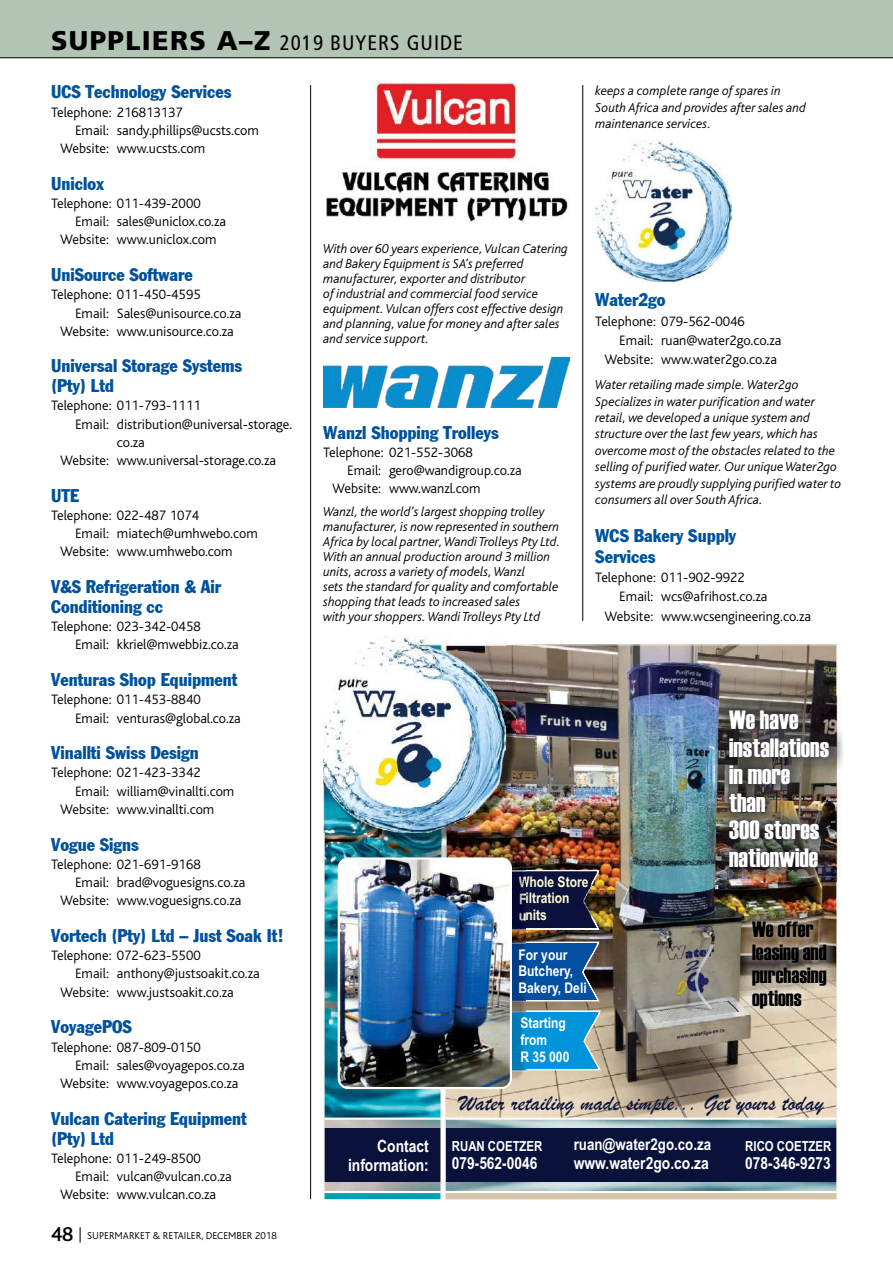
<style>
.page{position:relative;width:893px;height:1263px;background:#fff}
.page>*{position:absolute;margin:0;border:0;box-sizing:border-box;transform-origin:0 0}
.t1{font:900 27px "Frutiger";color:#000}
.t2{font:26.55px/27.6px "Haettenschweiler";color:#fff}
.t3{font:23.55px "Brush Script";color:#0a123c}
.t4{font:22.05px/23px "Haettenschweiler";color:#000001}
.t5{font:condensed 21px "Frutiger";letter-spacing:.05em;color:#000}
.t6{font:18px/19.6px "Franklin Gothic Condensed";color:#00529c}
.t7{font:700 16.95px/19.4px "Arial Narrow";color:#fff;text-align:right}
.t8{font:700 16.65px "Arial Narrow";color:#fff}
.t9{font:700 16.2px "Arial Narrow";color:#fff}
.t10{font:700 14.7px/16.8px "Arial Narrow";color:#fff}
.t11{font:700 14.7px/16.8px "Arial Narrow";color:#fffcd5}
.t12{font:300 14.25px/18.1px "Bliss";color:#000}
.t13{font:700 13.95px "Arial Narrow";color:#fff}
.t14{font:italic 300 13.5px/15px "Bliss";color:#000}
.t15{font:300 10.5px "Bliss";color:#000}
.s1{font-weight:900;font-stretch:normal;font-size:27px}
.s2{font-weight:500;font-size:21px}
.s3{font-size:15px}
</style>
<div class="page">
<hr style="left:310px;top:85px;width:1px;height:1114px;background:#000">
<hr style="left:582px;top:85px;width:1px;height:536px;background:#000">
<div style="left:0;top:0;width:893px;height:57px;background:#b2c4b4"></div>
<hr style="left:0;top:57px;width:893px;height:1px;background:#000">
<img style="left:447px;top:646px;width:388px;height:471px">
<img style="left:326px;top:844px;width:113px;height:354px">
<svg style="left:326px;top:1117px;width:511px;height:76px;background:#3b4765"></svg>
<img style="left:714px;top:696px;width:129px;height:186px">
<svg style="left:525px;top:868px;width:74px;height:61px"></svg>
<svg style="left:525px;top:942px;width:74px;height:59px;background:#17569b"></svg>
<img style="left:525px;top:872px;width:66px;height:51px">
<img style="left:737px;top:911px;width:101px;height:105px">
<svg style="left:525px;top:1011px;width:76px;height:59px;background:#4ba8cf"></svg>
<img style="left:344px;top:842px;width:181px;height:238px">
<img style="left:339px;top:858px;width:172px;height:230px">
<div style="left:338px;top:857px;width:174px;height:232px;border:2px solid #fff;border-radius:9px"></div>
<img style="left:517px;top:1014px;width:55px;height:51px">
<img style="left:323px;top:643px;width:192px;height:201px">
<img style="left:323px;top:636px;width:182px;height:196px">
<img style="left:326px;top:81px;width:244px;height:142px">
<img style="left:323px;top:357px;width:247px;height:51px">
<img style="left:595px;top:140px;width:136px;height:141px">
<h1 class="t1" style="left:51px;top:24px;width:18px">SUPPLIERS</h1>
<h3 class="t5" style="left:217px;top:31px;width:248px"><span class="s1">A–Z</span> 2019 BUYERS GUIDE</h3>
<p class="t6" style="left:51px;top:82px;width:182px">UCS Technology Services</p>
<p class="t12" style="left:51px;top:103px;width:133px">Telephone: 216813137</p>
<p class="t12" style="left:75px;top:121px;width:185px">Email: sandy.phillips@ucsts.com</p>
<p class="t12" style="left:60px;top:139px;width:146px">Website: www.ucsts.com</p>
<p class="t6" style="left:51px;top:173px;width:54px">Uniclox</p>
<p class="t12" style="left:51px;top:194px;width:151px">Telephone: 011-439-2000</p>
<p class="t12" style="left:75px;top:213px;width:152px">Email: sales@uniclox.co.za</p>
<p class="t12" style="left:60px;top:231px;width:158px">Website: www.uniclox.com</p>
<p class="t6" style="left:51px;top:265px;width:143px">UniSource Software</p>
<p class="t12" style="left:51px;top:286px;width:151px">Telephone: 011-450-4595</p>
<p class="t12" style="left:75px;top:304px;width:168px">Email: Sales@unisource.co.za</p>
<p class="t12" style="left:60px;top:322px;width:175px">Website: www.unisource.co.za</p>
<p class="t6" style="left:51px;top:356px;width:192px">Universal Storage Systems (Pty) Ltd</p>
<p class="t12" style="left:51px;top:397px;width:151px">Telephone: 011-793-1111</p>
<p class="t12" style="left:75px;top:415px;width:219px">Email: distribution@universal-storage.</p>
<p class="t12" style="left:117px;top:433px;width:29px">co.za</p>
<p class="t12" style="left:60px;top:452px;width:217px">Website: www.universal-storage.co.za</p>
<p class="t6" style="left:51px;top:485px;width:30px">UTE</p>
<p class="t12" style="left:51px;top:506px;width:150px">Telephone: 022-487 1074</p>
<p class="t12" style="left:75px;top:525px;width:184px">Email: miatech@umhwebo.com</p>
<p class="t12" style="left:60px;top:543px;width:174px">Website: www.umhwebo.com</p>
<p class="t6" style="left:51px;top:577px;width:172px">V&amp;S Refrigeration &amp; Air<br>Conditioning cc</p>
<p class="t12" style="left:75px;top:618px;width:165px;text-indent:-24px">Telephone: 023-342-0458<br>Email: kkriel@mwebbiz.co.za</p>
<p class="t6" style="left:51px;top:670px;width:188px">Venturas Shop Equipment</p>
<p class="t12" style="left:75px;top:691px;width:167px;text-indent:-24px">Telephone: 011-453-8840<br>Email: venturas@global.co.za</p>
<p class="t6" style="left:51px;top:743px;width:149px">Vinallti Swiss Design</p>
<p class="t12" style="left:51px;top:764px;width:151px">Telephone: 021-423-3342</p>
<p class="t12" style="left:75px;top:782px;width:161px">Email: william@vinallti.com</p>
<p class="t12" style="left:60px;top:800px;width:156px">Website: www.vinallti.com</p>
<p class="t6" style="left:51px;top:834px;width:89px">Vogue Signs</p>
<p class="t12" style="left:51px;top:855px;width:151px">Telephone: 021-691-9168</p>
<p class="t12" style="left:75px;top:873px;width:172px">Email: brad@voguesigns.co.za</p>
<p class="t12" style="left:60px;top:892px;width:183px">Website: www.voguesigns.co.za</p>
<p class="t6" style="left:51px;top:925px;width:234px">Vortech (Pty) Ltd – Just Soak It!</p>
<p class="t12" style="left:51px;top:947px;width:151px">Telephone: 072-623-5500</p>
<p class="t12" style="left:75px;top:965px;width:186px">Email: anthony@justsoakit.co.za</p>
<p class="t12" style="left:60px;top:983px;width:175px">Website: www.justsoakit.co.za</p>
<p class="t6" style="left:51px;top:1017px;width:82px">VoyagePOS</p>
<p class="t12" style="left:51px;top:1038px;width:151px">Telephone: 087-809-0150</p>
<p class="t12" style="left:75px;top:1056px;width:171px">Email: sales@voyagepos.co.za</p>
<p class="t12" style="left:60px;top:1074px;width:180px">Website: www.voyagepos.co.za</p>
<p class="t6" style="left:51px;top:1108px;width:197px">Vulcan Catering Equipment (Pty) Ltd</p>
<p class="t12" style="left:51px;top:1149px;width:151px">Telephone: 011-249-8500</p>
<p class="t12" style="left:75px;top:1167px;width:158px">Email: vulcan@vulcan.co.za</p>
<p class="t12" style="left:60px;top:1186px;width:157px">Website: www.vulcan.co.za</p>
<p class="t15" style="left:51px;top:1229px;width:227px"><span class="s2">48</span> <span class="s3">|</span> SUPERMARKET &amp; RETAILER, DECEMBER 2018</p>
<p class="t14" style="left:595px;top:83px;width:212px;line-height:16.4px">keeps a complete range of spares in<br>South Africa and provides after sales and maintenance services.</p>
<p class="t14" style="left:323px;top:241px;width:246px">With over 60 years experience, Vulcan Catering and Bakery Equipment is SA’s preferred manufacturer, exporter and distributor<br>of industrial and commercial food service equipment. Vulcan offers cost effective design and planning, value for money and after sales and service support.</p>
<p class="t6" style="left:323px;top:422px;width:177px">Wanzl Shopping Trolleys</p>
<p class="t12" style="left:323px;top:443px;width:151px">Telephone: 021-552-3068</p>
<p class="t12" style="left:347px;top:461px;width:176px">Email: gero@wandigroup.co.za</p>
<p class="t12" style="left:332px;top:479px;width:150px">Website: www.wanzl.com</p>
<p class="t14" style="left:323px;top:505px;width:239px">Wanzl, the world’s largest shopping trolley manufacturer, is now represented in southern Africa by local partner, Wandi Trolleys Pty Ltd.<br>With an annual production around 3 million units, across a variety of models, Wanzl<br>sets the standard for quality and comfortable shopping that leads to increased sales<br>with your shoppers. Wandi Trolleys Pty Ltd</p>
<p class="t6" style="left:595px;top:290px;width:72px">Water2go</p>
<p class="t12" style="left:595px;top:312px;width:151px">Telephone: 079-562-0046</p>
<p class="t12" style="left:619px;top:332px;width:163px">Email: ruan@water2go.co.za</p>
<p class="t12" style="left:604px;top:351px;width:174px">Website: www.water2go.co.za</p>
<p class="t14" style="left:595px;top:377px;width:248px;line-height:16.4px">Water retailing made simple. Water2go Specializes in water purification and water retail, we developed a unique system and structure over the last few years, which has overcome most of the obstacles related to the selling of purified water. Our unique Water2go systems are proudly supplying purified water to consumers all over South Africa.</p>
<p class="t6" style="left:595px;top:525px;width:142px;line-height:20.9px">WCS Bakery Supply<br>Services</p>
<p class="t12" style="left:595px;top:569px;width:151px">Telephone: 011-902-9922</p>
<p class="t12" style="left:619px;top:588px;width:150px">Email: wcs@afrihost.co.za</p>
<p class="t12" style="left:604px;top:607px;width:208px">Website: www.wcsengineering.co.za</p>
<h2 class="t2" style="left:729px;top:706px;width:101px">We have installations in more than<br>300 stores nationwide</h2>
<p class="t11" style="left:518px;top:872px;width:72px">Whole Store<br>Filtration units</p>
<p class="t10" style="left:518px;top:945px;width:70px">For your<br>Butchery,<br>Bakery, Deli</p>
<p class="t10" style="left:520px;top:1014px;width:50px">Starting from<br>R 35 000</p>
<h3 class="t4" style="left:752px;top:918px;width:76px">We offer leasing and purchasing options</h3>
<h3 class="t3" style="left:459px;top:1088px;width:366px">Water retailing made simple... Get yours today</h3>
<p class="t7" style="left:348px;top:1135px;width:82px">Contact information:</p>
<p class="t13" style="left:452px;top:1135px;width:92px">RUAN COETZER</p>
<p class="t8" style="left:452px;top:1151px;width:87px">079-562-0046</p>
<p class="t9" style="left:574px;top:1132px;width:139px">ruan@water2go.co.za</p>
<p class="t7" style="left:574px;top:1152px;width:137px">www.water2go.co.za</p>
<p class="t13" style="left:745px;top:1135px;width:88px">RICO COETZER</p>
<p class="t8" style="left:745px;top:1151px;width:87px">078-346-9273</p>
</div>
